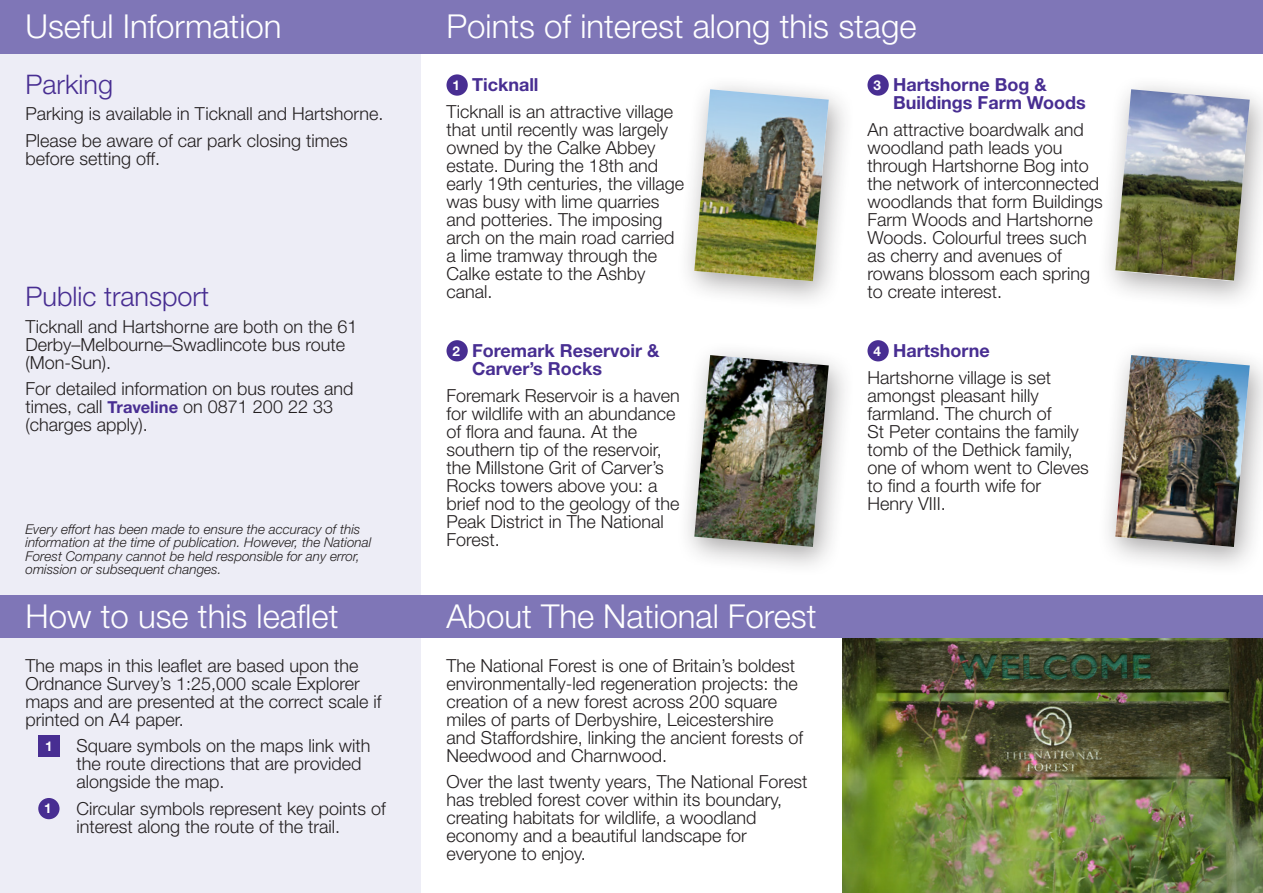
<style>
.page{position:relative;width:1263px;height:893px;background:#fff}
.page>*{position:absolute;margin:0;border:0;box-sizing:border-box;transform-origin:0 0}
.Banner_titles{font:300 33px "Helvetica Neue LT Std";color:#fff}
.Section_titles{font:300 27px "Helvetica Neue LT Std";color:#482e92}
.t1{font:300 18px/18px "Helvetica Neue LT Std";color:#231f20}
.Sub-headings{font:700 18px/18px "Helvetica Neue LT Std";color:#482e92}
.Disclaimer_OS_licenc{font:italic 300 13.5px/13.5px "Helvetica Neue LT Std";color:#231f20}
.Map_icon_number{font:700 13.5px "Helvetica Neue LT Std";color:#fff}
.s1{font-weight:700;font-size:16.5px;color:#482e92}
</style>
<div class="page">
<img style="left:842px;top:638px;width:421px;height:255px">
<div style="left:0;top:0;width:421px;height:893px;background:#ededf6"></div>
<div style="left:0;top:0;width:1263px;height:53px;background:#7f76b7"></div>
<div style="left:0;top:595px;width:1263px;height:43px;background:#7f76b7"></div>
<div style="left:446px;top:74px;width:22px;height:22px;background:#482e92;border-radius:50%"></div>
<div style="left:446px;top:340px;width:22px;height:21px;background:#482e92;border-radius:50%"></div>
<div style="left:867px;top:74px;width:22px;height:22px;background:#482e92;border-radius:50%"></div>
<div style="left:867px;top:340px;width:22px;height:21px;background:#482e92;border-radius:50%"></div>
<div style="left:38px;top:735px;width:22px;height:22px;background:#482e92"></div>
<div style="left:38px;top:798px;width:22px;height:21px;background:#482e92;border-radius:50%"></div>
<div style="left:1097px;top:340px;width:166px;height:237px;background:#231f20;opacity:.4"></div>
<img style="left:1115px;top:355px;width:135px;height:192px">
<div style="left:1097px;top:74px;width:166px;height:237px;background:#231f20;opacity:.4"></div>
<img style="left:1115px;top:89px;width:135px;height:192px">
<div style="left:676px;top:340px;width:179px;height:237px;background:#231f20;opacity:.4"></div>
<img style="left:694px;top:355px;width:135px;height:192px">
<div style="left:676px;top:74px;width:179px;height:237px;background:#231f20;opacity:.4"></div>
<img style="left:694px;top:89px;width:135px;height:192px">
<p class="Banner_titles" style="left:26px;top:6px;width:258px">Useful Information</p>
<p class="Section_titles" style="left:26px;top:68px;width:89px">Parking</p>
<p class="t1" style="left:26px;top:104px;width:359px">Parking is available in Ticknall and Hartshorne.</p>
<p class="t1" style="left:26px;top:131px;width:324px">Please be aware of car park closing times before setting off.</p>
<p class="Section_titles" style="left:26px;top:280px;width:185px">Public transport</p>
<p class="t1" style="left:26px;top:317px;width:333px">Ticknall and Hartshorne are both on the 61<br>Derby–Melbourne–Swadlincote bus route (Mon-Sun).</p>
<p class="t1" style="left:26px;top:379px;width:330px">For detailed information on bus routes and times, call <span class="s1">Traveline</span> on 0871 200 22 33 (charges apply).</p>
<p class="Disclaimer_OS_licenc" style="left:26px;top:522px;width:347px">Every effort has been made to ensure the accuracy of this information at the time of publication. However, the National Forest Company cannot be held responsible for any error, omission or subsequent changes.</p>
<p class="Banner_titles" style="left:26px;top:596px;width:314px">How to use this leaflet</p>
<p class="t1" style="left:26px;top:656px;width:357px">The maps in this leaflet are based upon the Ordnance Survey’s 1:25,000 scale Explorer maps and are presented at the correct scale if printed on A4 paper.</p>
<p class="Map_icon_number" style="left:45px;top:738px;width:9px">1</p>
<p class="t1" style="left:77px;top:737px;width:296px">Square symbols on the maps link with the route directions that are provided alongside the map.</p>
<p class="Map_icon_number" style="left:44px;top:800px;width:9px">1</p>
<p class="t1" style="left:77px;top:799px;width:311px">Circular symbols represent key points of interest along the route of the trail.</p>
<p class="Banner_titles" style="left:446px;top:6px;width:472px">Points of interest along this stage</p>
<p class="Map_icon_number" style="left:452px;top:77px;width:9px">1</p>
<p class="Sub-headings" style="left:472px;top:76px;width:68px">Ticknall</p>
<p class="t1" style="left:446px;top:102px;width:239px">Ticknall is an attractive village that until recently was largely owned by the Calke Abbey estate. During the 18th and early 19th centuries, the village was busy with lime quarries and potteries. The imposing arch on the main road carried a lime tramway through the<br>Calke estate to the Ashby canal.</p>
<p class="Map_icon_number" style="left:452px;top:342px;width:9px">2</p>
<p class="Sub-headings" style="left:472px;top:341px;width:189px">Foremark Reservoir &amp;<br>Carver’s Rocks</p>
<p class="t1" style="left:446px;top:386px;width:235px">Foremark Reservoir is a haven for wildlife with an abundance of flora and fauna. At the southern tip of the reservoir, the Millstone Grit of Carver’s<br>Rocks towers above you: a brief nod to the geology of the<br>Peak District in The National<br>Forest.</p>
<p class="Banner_titles" style="left:446px;top:596px;width:371px">About The National Forest</p>
<p class="t1" style="left:446px;top:656px;width:358px">The National Forest is one of Britain’s boldest environmentally-led regeneration projects: the creation of a new forest across 200 square miles of parts of Derbyshire, Leicestershire and Staffordshire, linking the ancient forests of Needwood and Charnwood.</p>
<p class="t1" style="left:446px;top:773px;width:362px">Over the last twenty years, The National Forest has trebled forest cover within its boundary, creating habitats for wildlife, a woodland economy and a beautiful landscape for everyone to enjoy.</p>
<p class="Map_icon_number" style="left:873px;top:77px;width:9px">3</p>
<p class="Sub-headings" style="left:893px;top:76px;width:194px">Hartshorne Bog &amp;<br>Buildings Farm Woods</p>
<p class="t1" style="left:867px;top:120px;width:237px">An attractive boardwalk and woodland path leads you through Hartshorne Bog into the network of interconnected woodlands that form Buildings<br>Farm Woods and Hartshorne<br>Woods. Colourful trees such as cherry and avenues of rowans blossom each spring to create interest.</p>
<p class="Map_icon_number" style="left:873px;top:342px;width:9px">4</p>
<p class="Sub-headings" style="left:893px;top:341px;width:98px">Hartshorne</p>
<p class="t1" style="left:867px;top:368px;width:223px">Hartshorne village is set amongst pleasant hilly farmland. The church of<br>St Peter contains the family tomb of the Dethick family, one of whom went to Cleves to find a fourth wife for<br>Henry VIII.</p>
</div>
